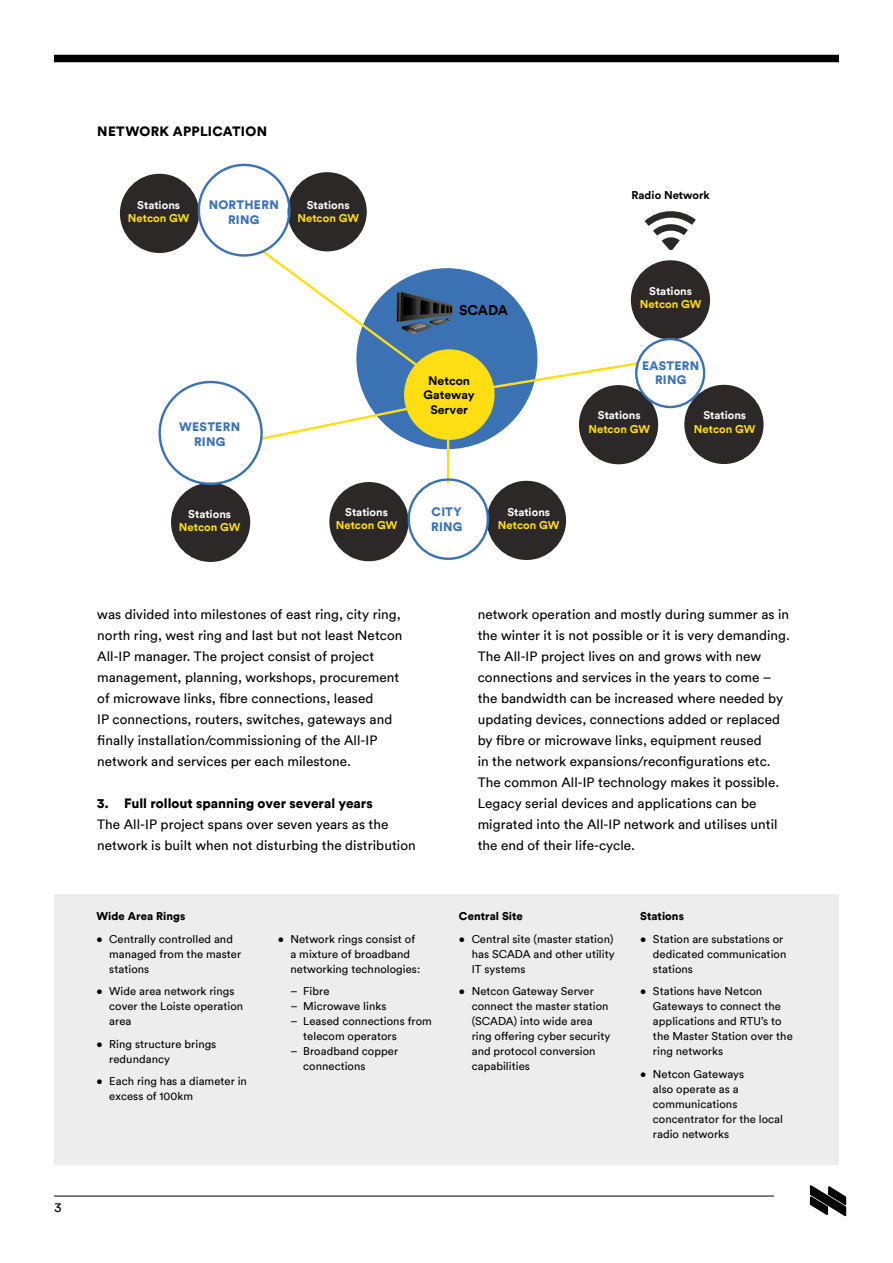
<style>
.page{position:relative;width:893px;height:1263px;background:#fff}
.page>*{position:absolute;margin:0;border:0;box-sizing:border-box;transform-origin:0 0}
.t1{font:700 14.1px "Circular Pro TT";letter-spacing:-.015em;color:#000}
.t2{font:13.5px/21px "Circular Pro TT";letter-spacing:.005em;color:#000}
.t3{font:900 13.5px "Circular Pro TT";color:#000}
.t4{font:900 13.5px "Circular Pro TT";letter-spacing:.02em;color:#000}
.t5{font:900 12.3px/14.7px "Circular Pro TT";letter-spacing:.02em;color:#3b72b4;text-align:center}
.t6{font:700 12.3px/14.7px "Circular Pro TT";color:#000;text-align:center}
.t7{font:11.25px/15px "Circular Pro TT";letter-spacing:.005em;color:#000}
.t8{font:700 11.25px "Circular Pro TT";color:#fff}
.t9{font:700 11.25px "Circular Pro TT";color:#ffde14}
.t10{font:900 11.25px "Circular Pro TT";letter-spacing:.005em;color:#000}
.t11{font:700 11.25px "Circular Pro TT";color:#000}
</style>
<div class="page">
<div style="left:356px;top:268px;width:181px;height:181px;background:#3b72b4;border-radius:50%"></div>
<svg style="left:258px;top:406px;width:154px;height:36px"></svg>
<svg style="left:494px;top:361px;width:146px;height:31px"></svg>
<div style="left:631px;top:260px;width:79px;height:79px;background:#2b2827;border-radius:50%"></div>
<div style="left:288px;top:172px;width:79px;height:79px;background:#2b2827;border-radius:50%"></div>
<div style="left:120px;top:174px;width:79px;height:79px;background:#2b2827;border-radius:50%"></div>
<div style="left:171px;top:483px;width:79px;height:79px;background:#2b2827;border-radius:50%"></div>
<svg style="left:260px;top:248px;width:193px;height:122px"></svg>
<div style="left:158px;top:381px;width:105px;height:104px;border:2px solid #3b72b4;border-radius:50%"></div>
<div style="left:198px;top:164px;width:93px;height:93px;border:2px solid #3b72b4;border-radius:50%"></div>
<div style="left:404px;top:349px;width:91px;height:91px;background:#ffde14;border-radius:50%"></div>
<div style="left:487px;top:481px;width:79px;height:79px;background:#2b2827;border-radius:50%"></div>
<div style="left:329px;top:482px;width:80px;height:79px;background:#2b2827;border-radius:50%"></div>
<div style="left:684px;top:385px;width:79px;height:79px;background:#2b2827;border-radius:50%"></div>
<div style="left:579px;top:385px;width:79px;height:79px;background:#2b2827;border-radius:50%"></div>
<div style="left:635px;top:338px;width:70px;height:70px;border:2px solid #3b72b4;border-radius:50%"></div>
<svg style="left:644px;top:211px;width:52px;height:39px"></svg>
<hr style="left:447px;top:427px;width:2px;height:57px;background:#ffde14">
<div style="left:408px;top:478px;width:81px;height:82px;border:2px solid #3b72b4;border-radius:50%"></div>
<svg style="left:810px;top:1185px;width:36px;height:31px"></svg>
<div style="left:54px;top:55px;width:785px;height:7px;background:#000"></div>
<hr style="left:54px;top:1196px;width:720px;height:1px;background:#000">
<div style="left:54px;top:894px;width:785px;height:271px;background:#ededed"></div>
<p class="t2" style="left:54px;top:1196px;width:9px">3</p>
<p class="t4" style="left:97px;top:122px;width:171px">NETWORK APPLICATION</p>
<p class="t8" style="left:137px;top:197px;width:44px">Stations</p>
<p class="t9" style="left:128px;top:210px;width:63px">Netcon GW</p>
<p class="t5" style="left:209px;top:197px;width:72px">NORTHERN<br>RING</p>
<p class="t8" style="left:307px;top:197px;width:44px">Stations</p>
<p class="t9" style="left:297px;top:210px;width:63px">Netcon GW</p>
<p class="t5" style="left:179px;top:419px;width:62px">WESTERN<br>RING</p>
<p class="t8" style="left:188px;top:506px;width:44px">Stations</p>
<p class="t9" style="left:179px;top:519px;width:63px">Netcon GW</p>
<p class="t1" style="left:459px;top:300px;width:51px">SCADA</p>
<p class="t6" style="left:424px;top:372px;width:53px">Netcon<br>Gateway<br>Server</p>
<p class="t8" style="left:345px;top:504px;width:44px">Stations</p>
<p class="t9" style="left:336px;top:517px;width:63px">Netcon GW</p>
<p class="t5" style="left:431px;top:504px;width:33px;text-align:left">CITY<br>RING</p>
<p class="t8" style="left:507px;top:504px;width:44px">Stations</p>
<p class="t9" style="left:498px;top:517px;width:63px">Netcon GW</p>
<p class="t11" style="left:631px;top:188px;width:80px">Radio Network</p>
<p class="t8" style="left:649px;top:283px;width:44px">Stations</p>
<p class="t9" style="left:640px;top:296px;width:63px">Netcon GW</p>
<p class="t5" style="left:642px;top:357px;width:59px">EASTERN<br>RING</p>
<p class="t8" style="left:598px;top:408px;width:44px">Stations</p>
<p class="t9" style="left:588px;top:421px;width:63px">Netcon GW</p>
<p class="t8" style="left:703px;top:408px;width:44px">Stations</p>
<p class="t9" style="left:694px;top:421px;width:63px">Netcon GW</p>
<p class="t2" style="left:97px;top:603px;width:307px">was divided into milestones of east ring, city ring, north ring, west ring and last but not least Netcon All‑IP manager. The project consist of project management, planning, workshops, procurement of microwave links, fibre connections, leased<br>IP connections, routers, switches, gateways and finally installation/commissioning of the All‑IP network and services per each milestone.</p>
<p class="t3" style="left:97px;top:794px;width:277px">3. Full rollout spanning over several years</p>
<p class="t2" style="left:97px;top:813px;width:320px">The All‑IP project spans over seven years as the network is built when not disturbing the distribution</p>
<p class="t2" style="left:478px;top:603px;width:314px">network operation and mostly during summer as in the winter it is not possible or it is very demanding.<br>The All‑IP project lives on and grows with new connections and services in the years to come – the bandwidth can be increased where needed by updating devices, connections added or replaced by fibre or microwave links, equipment reused<br>in the network expansions/reconfigurations etc.<br>The common All‑IP technology makes it possible.<br>Legacy serial devices and applications can be migrated into the All‑IP network and utilises until the end of their life-cycle.</p>
<p class="t10" style="left:97px;top:908px;width:90px">Wide Area Rings</p>
<p class="t7" style="left:109px;top:931px;width:133px;text-indent:-13px">• Centrally controlled and managed from the master stations</p>
<p class="t7" style="left:109px;top:983px;width:135px;text-indent:-13px">• Wide area network rings cover the Loiste operation area</p>
<p class="t7" style="left:109px;top:1036px;width:109px;text-indent:-13px">• Ring structure brings redundancy</p>
<p class="t7" style="left:109px;top:1073px;width:139px;text-indent:-13px">• Each ring has a diameter in excess of 100km</p>
<p class="t7" style="left:290px;top:931px;width:131px;text-indent:-13px">• Network rings consist of a mixture of broadband networking technologies:</p>
<p class="t7" style="left:290px;top:983px;width:40px">– Fibre</p>
<p class="t7" style="left:290px;top:998px;width:97px">– Microwave links</p>
<p class="t7" style="left:303px;top:1013px;width:130px;text-indent:-13px">– Leased connections from telecom operators</p>
<p class="t7" style="left:303px;top:1043px;width:96px;text-indent:-13px">– Broadband copper connections</p>
<p class="t10" style="left:459px;top:908px;width:65px">Central Site</p>
<p class="t7" style="left:472px;top:931px;width:144px;text-align:justify;text-indent:-13px">• Central site (master station) has SCADA and other utility IT systems</p>
<p class="t7" style="left:472px;top:983px;width:140px;text-indent:-13px">• Netcon Gateway Server connect the master station (SCADA) into wide area ring offering cyber security and protocol conversion capabilities</p>
<p class="t10" style="left:640px;top:908px;width:45px">Stations</p>
<p class="t7" style="left:653px;top:931px;width:135px;text-indent:-13px">• Station are substations or dedicated communication stations</p>
<p class="t7" style="left:653px;top:983px;width:141px;text-indent:-13px">• Stations have Netcon<br>Gateways to connect the applications and RTU’s to the Master Station over the ring networks</p>
<p class="t7" style="left:653px;top:1066px;width:132px;text-indent:-13px">• Netcon Gateways<br>also operate as a communications concentrator for the local radio networks</p>
</div>
